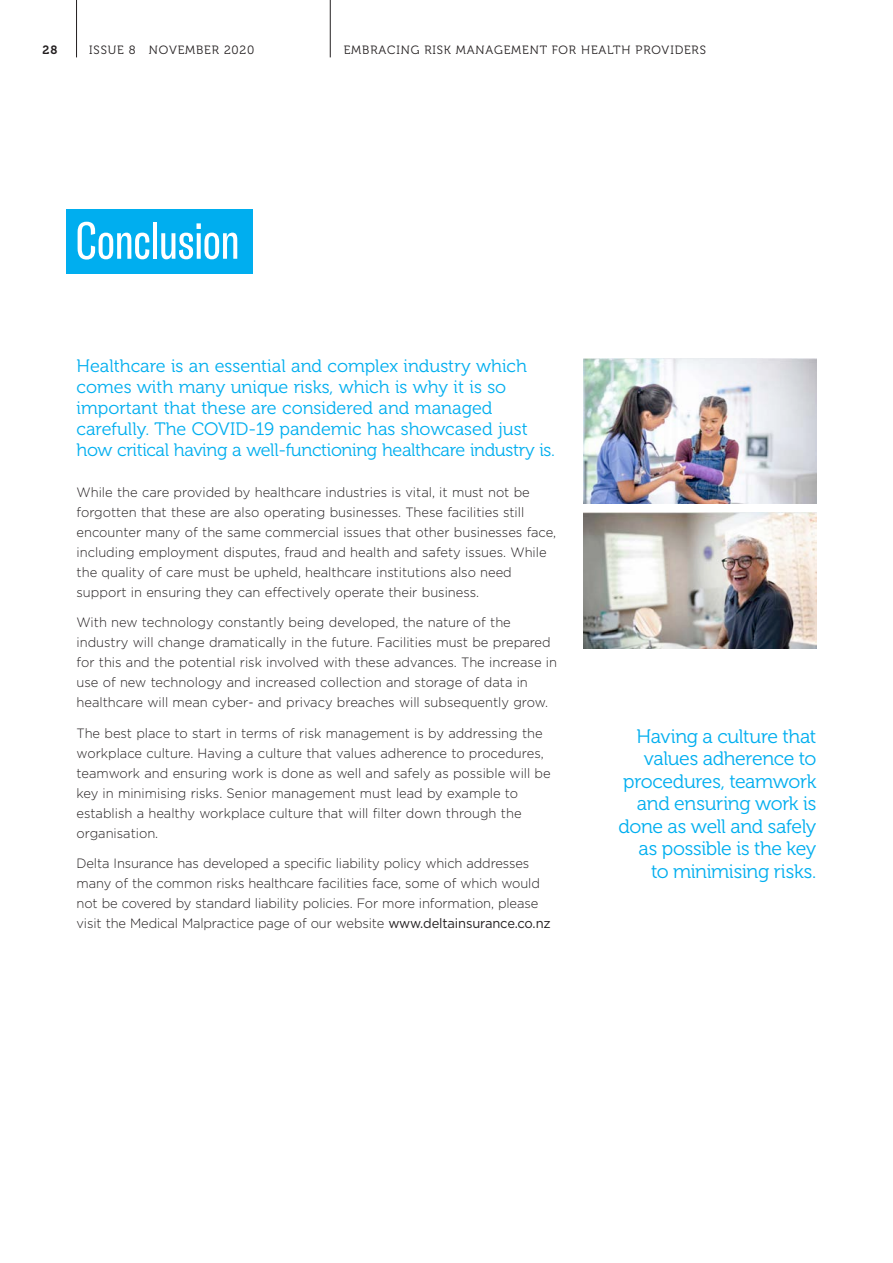
<style>
.page{position:relative;width:893px;height:1263px;background:#fff}
.page>*{position:absolute;margin:0;border:0;box-sizing:border-box;transform-origin:0 0}
.t1{font:extra-condensed 51px "GT America";letter-spacing:-.015em;color:#fff}
.t2{font:19.5px/22.5px "Museo 300";letter-spacing:-.02em;color:#00aeef;text-align:right}
.t3{font:18px/21px "Museo 300";color:#00aeef}
.t4{font:300 13.5px/20px "Gotham";color:#231f20;scale:.96 1}
.t5{font:12px "Museo 300";letter-spacing:.07em;color:#231f20}
.t6{font:12px "Museo 700";color:#231f20}
.s1{font-weight:400}
</style>
<div class="page">
<hr style="left:330px;top:0;width:1px;height:57px;background:#231f20">
<hr style="left:76px;top:0;width:1px;height:57px;background:#231f20">
<div style="left:66px;top:209px;width:187px;height:65px;background:#00aeef"></div>
<img style="left:584px;top:358px;width:232px;height:145px">
<img style="left:584px;top:512px;width:232px;height:137px">
<p class="t6" style="left:43px;top:43px;width:16px">28</p>
<p class="t5" style="left:89px;top:43px;width:167px">ISSUE 8 NOVEMBER 2020</p>
<p class="t5" style="left:344px;top:43px;width:364px">EMBRACING RISK MANAGEMENT FOR HEALTH PROVIDERS</p>
<h1 class="t1" style="left:76px;top:211px;width:166px">Conclusion</h1>
<p class="t3" style="left:77px;top:355px;width:480px">Healthcare is an essential and complex industry which comes with many unique risks, which is why it is so important that these are considered and managed carefully. The COVID-19 pandemic has showcased just how critical having a well-functioning healthcare industry is.</p>
<p class="t4" style="left:77px;top:482px;width:501px">While the care provided by healthcare industries is vital, it must not be forgotten that these are also operating businesses. These facilities still encounter many of the same commercial issues that other businesses face, including employment disputes, fraud and health and safety issues. While the quality of care must be upheld, healthcare institutions also need support in ensuring they can effectively operate their business.</p>
<p class="t4" style="left:77px;top:612px;width:502px">With new technology constantly being developed, the nature of the industry will change dramatically in the future. Facilities must be prepared for this and the potential risk involved with these advances. The increase in use of new technology and increased collection and storage of data in healthcare will mean cyber- and privacy breaches will subsequently grow.</p>
<p class="t4" style="left:77px;top:723px;width:495px">The best place to start in terms of risk management is by addressing the workplace culture. Having a culture that values adherence to procedures, teamwork and ensuring work is done as well and safely as possible will be key in minimising risks. Senior management must lead by example to establish a healthy workplace culture that will filter down through the organisation.</p>
<p class="t4" style="left:77px;top:853px;width:495px">Delta Insurance has developed a specific liability policy which addresses many of the common risks healthcare facilities face, some of which would not be covered by standard liability policies. For more information, please visit the Medical Malpractice page of our website <span class="s1">www.deltainsurance.co.nz</span></p>
<h2 class="t2" style="left:618px;top:725px;width:200px">Having a culture that values adherence to procedures, teamwork and ensuring work is done as well and safely as possible is the key to minimising risks.</h2>
</div>
